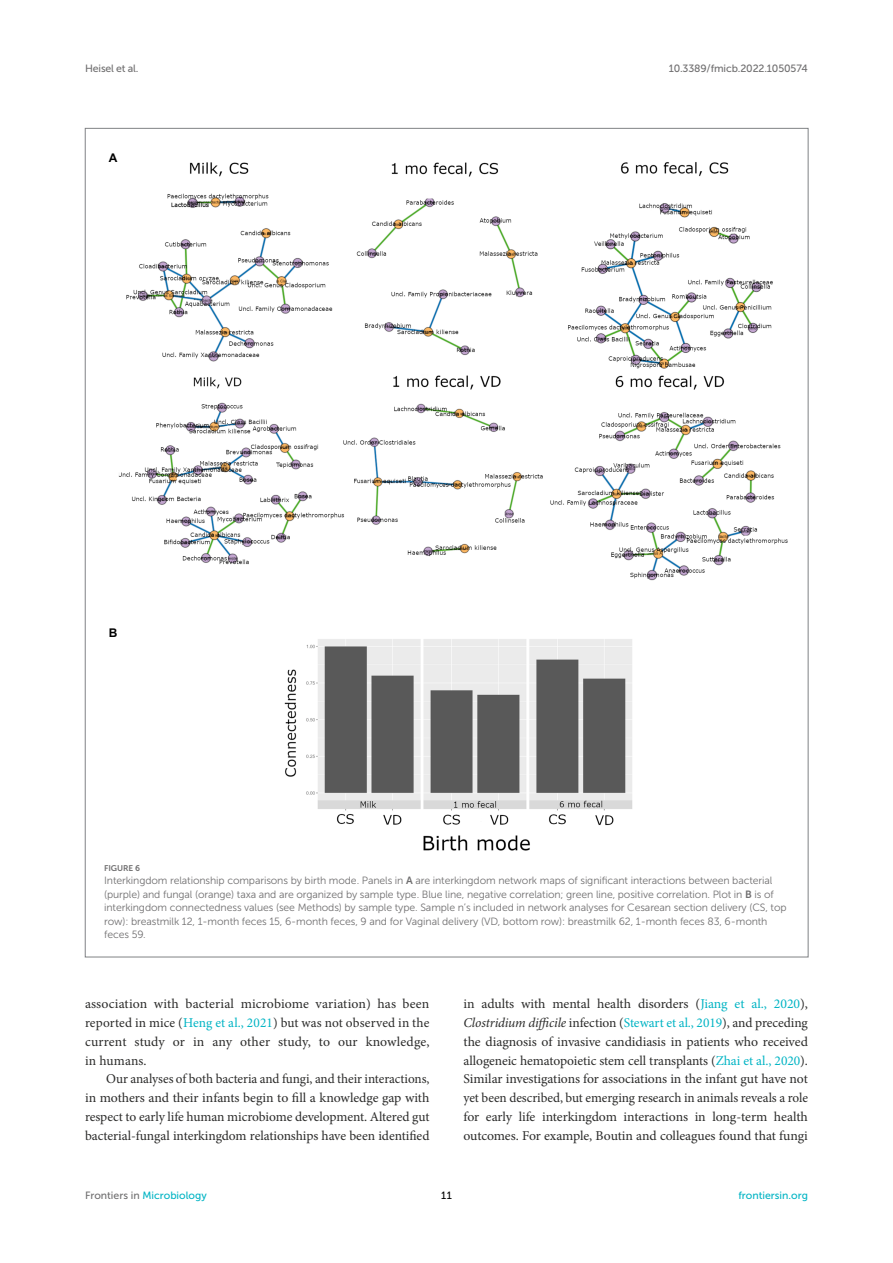
<style>
.page{position:relative;width:893px;height:1263px;background:#fff}
.page>*{position:absolute;margin:0;border:0;box-sizing:border-box;transform-origin:0 0}
.TEXT{font:13.5px/18.8px "Minion Pro";letter-spacing:-.005em;color:#2b2b2a;text-align:justify}
.TEXT_FLUSH{font:13.5px/18.8px "Minion Pro";letter-spacing:.005em;color:#2b2b2a;text-align:justify}
.t1{font:700 12px "Arial";color:#000}
.FIG_LEG{font:10.5px/13.5px "Museo Sans 300";letter-spacing:-.01em;color:#706f70}
.t2{font:10.5px "Museo Sans 500";color:#00b4c4}
.t3{font:10.5px "Museo Sans 500";letter-spacing:-.015em;color:#706f70}
.t4{font:10.5px "Museo Sans 500";color:#000}
.FIG_HD{font:8.25px "Museo Sans 700";letter-spacing:-.01em;color:#706f70}
.s1{font-family:"Museo Sans 700"}
.s2{color:#00b4c4}
.s3{font-style:italic}
.s4{color:#706f70}
</style>
<div class="page">
<img style="left:118px;top:162px;width:670px;height:689px">
<p class="t3" style="left:85px;top:63px;width:55px">Heisel et al.</p>
<p class="t3" style="left:669px;top:63px;width:141px">10.3389/fmicb.2022.1050574</p>
<p class="t1" style="left:109px;top:149px;width:10px">A</p>
<p class="t1" style="left:109px;top:624px;width:10px">B</p>
<p class="FIG_HD" style="left:104px;top:863px;width:37px">FIGURE 6</p>
<p class="FIG_LEG" style="left:104px;top:874px;width:684px">Interkingdom relationship comparisons by birth mode. Panels in <span class="s1">A</span> are interkingdom network maps of significant interactions between bacterial (purple) and fungal (orange) taxa and are organized by sample type. Blue line, negative correlation; green line, positive correlation. Plot in <span class="s1">B</span> is of interkingdom connectedness values (see Methods) by sample type. Sample n’s included in network analyses for Cesarean section delivery (CS, top row): breastmilk 12, 1-month feces 15, 6-month feces, 9 and for Vaginal delivery (VD, bottom row): breastmilk 62, 1-month feces 83, 6-month feces 59.</p>
<p class="TEXT_FLUSH" style="left:85px;top:995px;width:346px">association with bacterial microbiome variation) has been reported in mice (<span class="s2">Heng et al., 2021</span>) but was not observed in the current study or in any other study, to our knowledge, in humans.</p>
<p class="TEXT" style="left:85px;top:1070px;width:346px;text-indent:21px">Our analyses of both bacteria and fungi, and their interactions, in mothers and their infants begin to fill a knowledge gap with respect to early life human microbiome development. Altered gut bacterial-fungal interkingdom relationships have been identified</p>
<p class="TEXT" style="left:463px;top:995px;width:346px">in adults with mental health disorders (<span class="s2">Jiang et al., 2020</span>), <span class="s3">Clostridium difficile</span> infection (<span class="s2">Stewart et al., 2019</span>), and preceding the diagnosis of invasive candidiasis in patients who received allogeneic hematopoietic stem cell transplants (<span class="s2">Zhai et al., 2020</span>).<br>Similar investigations for associations in the infant gut have not yet been described, but emerging research in animals reveals a role for early life interkingdom interactions in long-term health outcomes. For example, Boutin and colleagues found that fungi</p>
<p class="t2" style="left:85px;top:1190px;width:123px"><span class="s4">Frontiers in</span> Microbiology</p>
<p class="t4" style="left:441px;top:1190px;width:12px">11</p>
<p class="t2" style="left:738px;top:1190px;width:71px">frontiersin.org</p>
</div>
